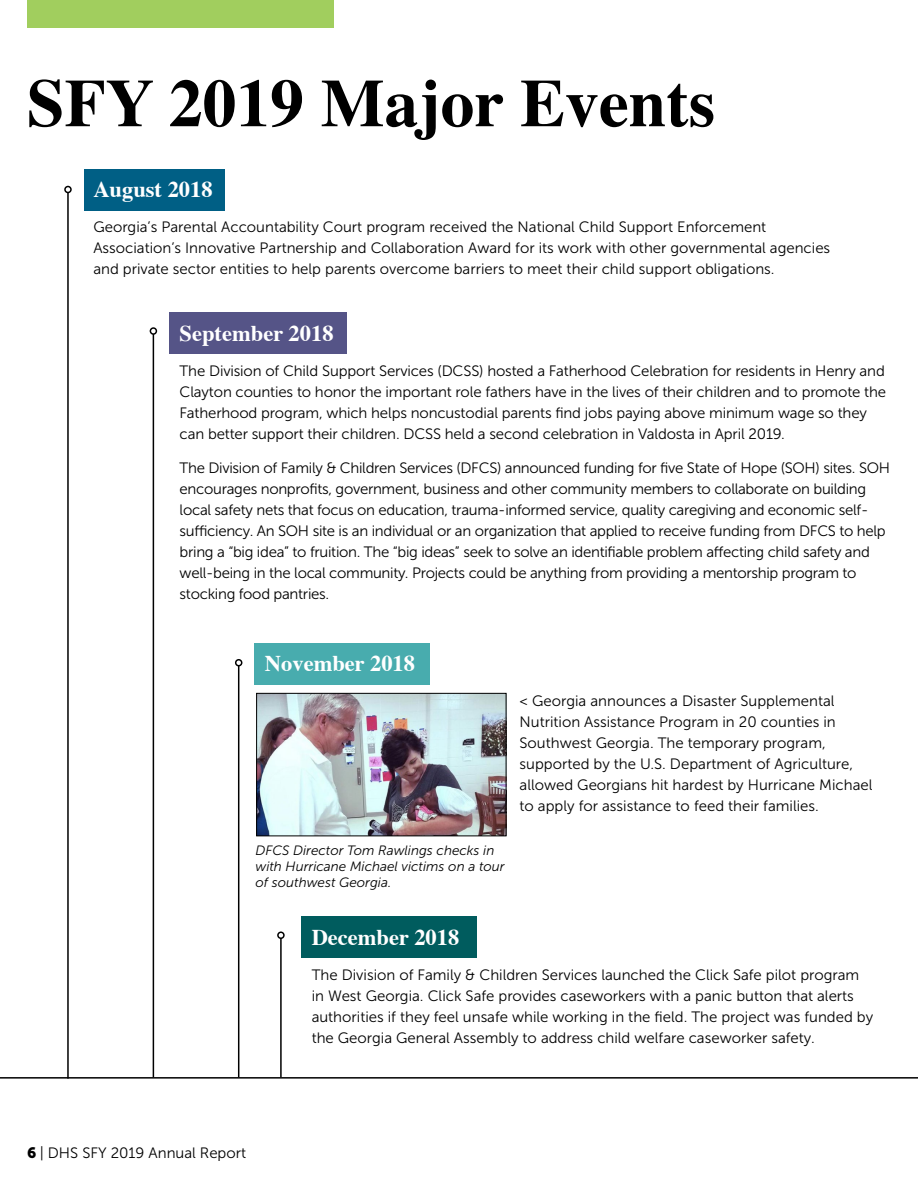
<style>
.page{position:relative;width:918px;height:1188px;background:#fff}
.page>*{position:absolute;margin:0;border:0;box-sizing:border-box;transform-origin:0 0}
.t1{font:700 67.5px "Times";color:#000}
.t2{font:700 22.5px "Times";color:#fff}
.t3{font:15px/21px "Museo Sans 300";letter-spacing:-.01em;color:#000}
.t4{font:italic 13.5px/16.2px "Museo Sans 300";color:#000}
.s1{font-family:"Museo Sans 900"}
</style>
<div class="page">
<div style="left:27px;top:0;width:307px;height:28px;background:#a1ce5e"></div>
<div style="left:84px;top:169px;width:141px;height:41px;background:#005f85"></div>
<div style="left:169px;top:313px;width:177px;height:41px;background:#555487"></div>
<div style="left:254px;top:643px;width:176px;height:41px;background:#48acae"></div>
<div style="left:301px;top:917px;width:176px;height:41px;background:#005c5e"></div>
<hr style="left:0;top:1077px;width:918px;height:2px;background:#000">
<hr style="left:67px;top:193px;width:2px;height:886px;background:#000">
<div style="left:64px;top:186px;width:8px;height:7px;border:2px solid #000;border-radius:50%"></div>
<hr style="left:153px;top:334px;width:1px;height:743px;background:#000">
<div style="left:150px;top:327px;width:7px;height:8px;border:2px solid #000;border-radius:50%"></div>
<hr style="left:238px;top:666px;width:1px;height:411px;background:#000">
<div style="left:235px;top:659px;width:7px;height:7px;border:2px solid #000;border-radius:50%"></div>
<hr style="left:280px;top:938px;width:2px;height:139px;background:#000">
<div style="left:277px;top:932px;width:8px;height:7px;border:2px solid #000;border-radius:50%"></div>
<img style="left:258px;top:695px;width:246px;height:139px">
<div style="left:256px;top:693px;width:250px;height:143px;border:1px solid #000"></div>
<h1 class="t1" style="left:27px;top:39px;width:690px">SFY 2019 Major Events</h1>
<h2 class="t2" style="left:93px;top:168px;width:121px">August 2018</h2>
<p class="t3" style="left:93px;top:216px;width:738px">Georgia’s Parental Accountability Court program received the National Child Support Enforcement<br>Association’s Innovative Partnership and Collaboration Award for its work with other governmental agencies and private sector entities to help parents overcome barriers to meet their child support obligations.</p>
<h2 class="t2" style="left:180px;top:312px;width:155px">September 2018</h2>
<p class="t3" style="left:180px;top:360px;width:708px">The Division of Child Support Services (DCSS) hosted a Fatherhood Celebration for residents in Henry and Clayton counties to honor the important role fathers have in the lives of their children and to promote the Fatherhood program, which helps noncustodial parents find jobs paying above minimum wage so they can better support their children. DCSS held a second celebration in Valdosta in April 2019.</p>
<p class="t3" style="left:180px;top:458px;width:712px">The Division of Family &amp; Children Services (DFCS) announced funding for five State of Hope (SOH) sites. SOH encourages nonprofits, government, business and other community members to collaborate on building local safety nets that focus on education, trauma-informed service, quality caregiving and economic self&shy;sufficiency. An SOH site is an individual or an organization that applied to receive funding from DFCS to help bring a “big idea” to fruition. The “big ideas” seek to solve an identifiable problem affecting child safety and well-being in the local community. Projects could be anything from providing a mentorship program to stocking food pantries.</p>
<h2 class="t2" style="left:265px;top:642px;width:152px">November 2018</h2>
<p class="t4" style="left:256px;top:842px;width:251px">DFCS Director Tom Rawlings checks in with Hurricane Michael victims on a tour of southwest Georgia.</p>
<p class="t3" style="left:520px;top:690px;width:354px">&lt; Georgia announces a Disaster Supplemental Nutrition Assistance Program in 20 counties in Southwest Georgia. The temporary program, supported by the U.S. Department of Agriculture, allowed Georgians hit hardest by Hurricane Michael to apply for assistance to feed their families.</p>
<p class="t3" style="left:27px;top:1143px;width:221px"><span class="s1">6</span> | DHS SFY 2019 Annual Report</p>
<h2 class="t2" style="left:312px;top:916px;width:149px">December 2018</h2>
<p class="t3" style="left:312px;top:964px;width:563px">The Division of Family &amp; Children Services launched the Click Safe pilot program in West Georgia. Click Safe provides caseworkers with a panic button that alerts authorities if they feel unsafe while working in the field. The project was funded by the Georgia General Assembly to address child welfare caseworker safety.</p>
</div>
